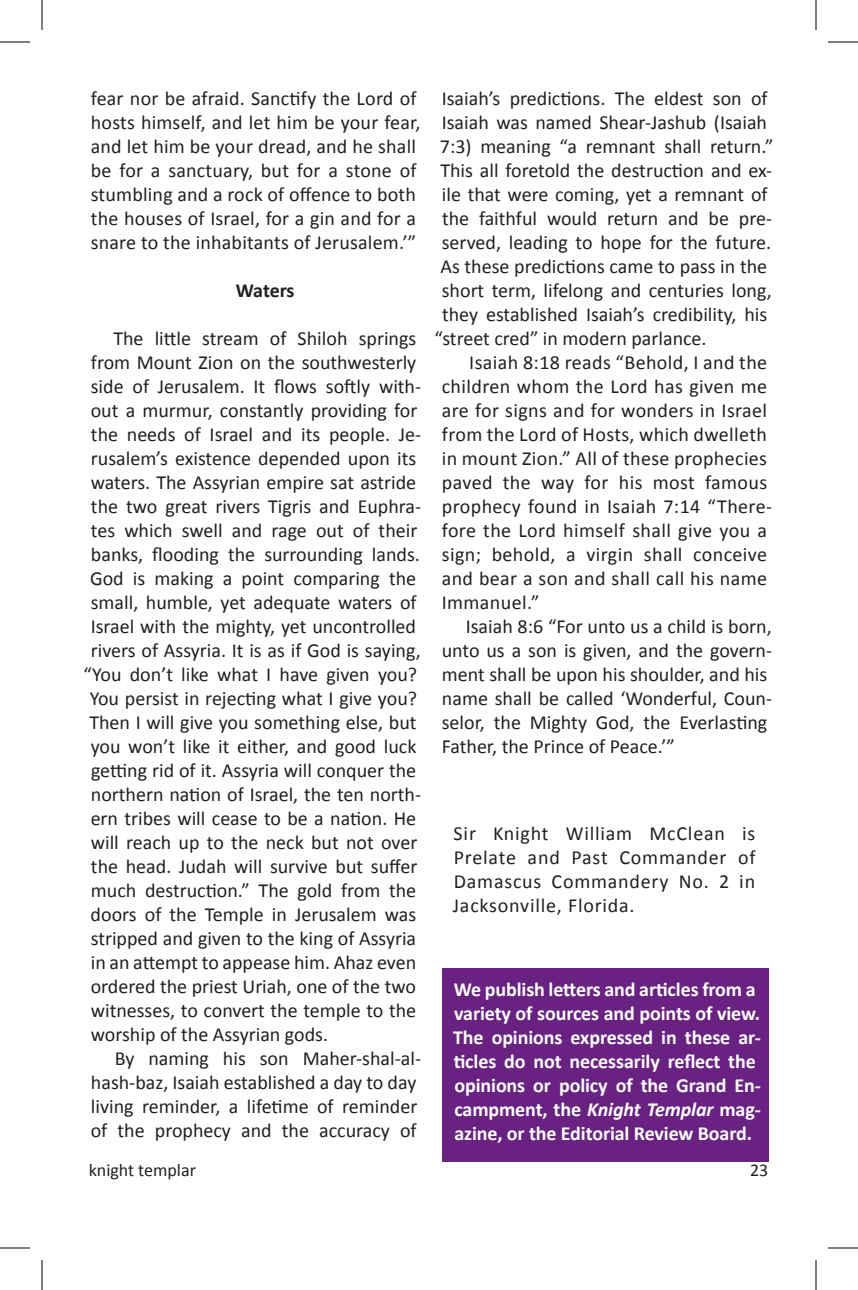
<style>
.page{position:relative;width:858px;height:1290px;background:#fff}
.page>*{position:absolute;margin:0;border:0;box-sizing:border-box;transform-origin:0 0}
.t1{font:20px/24px "Calibri";color:#231f20}
.t2{font:20px/24px "Calibri";letter-spacing:.02em;color:#231f20}
.t3{font:700 20px/24px "Calibri";letter-spacing:-.005em;color:#fff}
.t4{font:700 20px "Calibri";letter-spacing:-.01em;color:#231f20}
.t5{font:18px "Calibri";color:#231f20}
.s1{font-style:italic}
</style>
<div class="page">
<div style="left:442px;top:969px;width:327px;height:193px;background:#692282"></div>
<hr style="left:0;top:42px;width:30px;height:1px;background:#000">
<hr style="left:828px;top:42px;width:30px;height:1px;background:#000">
<hr style="left:0;top:1248px;width:30px;height:1px;background:#000">
<hr style="left:828px;top:1248px;width:30px;height:1px;background:#000">
<hr style="left:42px;top:0;width:1px;height:30px;background:#000">
<hr style="left:42px;top:1260px;width:1px;height:30px;background:#000">
<hr style="left:816px;top:0;width:1px;height:30px;background:#000">
<hr style="left:816px;top:1260px;width:1px;height:30px;background:#000">
<p class="t1" style="left:91px;top:86px;width:331px">fear nor be afraid. Sanctify the Lord of hosts himself, and let him be your fear, and let him be your dread, and he shall be for a sanctuary, but for a stone of stumbling and a rock of offence to both the houses of Israel, for a gin and for a snare to the inhabitants of Jerusalem.’”</p>
<p class="t4" style="left:236px;top:278px;width:60px">Waters</p>
<p class="t1" style="left:113px;top:326px;width:304px">The little stream of Shiloh springs</p>
<p class="t1" style="left:91px;top:350px;width:327px">from Mount Zion on the southwesterly</p>
<p class="t1" style="left:91px;top:374px;width:332px">side of Jerusalem. It flows softly with-</p>
<p class="t1" style="left:91px;top:398px;width:328px">out a murmur, constantly providing for</p>
<p class="t1" style="left:91px;top:422px;width:332px">the needs of Israel and its people. Je-</p>
<p class="t1" style="left:91px;top:446px;width:327px">rusalem’s existence depended upon its</p>
<p class="t1" style="left:91px;top:470px;width:327px">waters. The Assyrian empire sat astride</p>
<p class="t1" style="left:91px;top:494px;width:332px">the two great rivers Tigris and Euphra-</p>
<p class="t1" style="left:91px;top:518px;width:328px">tes which swell and rage out of their</p>
<p class="t1" style="left:91px;top:542px;width:331px">banks, flooding the surrounding lands.</p>
<p class="t1" style="left:90px;top:566px;width:328px">God is making a point comparing the</p>
<p class="t1" style="left:91px;top:590px;width:327px">small, humble, yet adequate waters of</p>
<p class="t1" style="left:91px;top:614px;width:327px">Israel with the mighty, yet uncontrolled</p>
<p class="t1" style="left:91px;top:638px;width:331px">rivers of Assyria. It is as if God is saying,</p>
<p class="t1" style="left:83px;top:662px;width:335px">“You don’t like what I have given you?</p>
<p class="t1" style="left:90px;top:686px;width:329px">You persist in rejecting what I give you?</p>
<p class="t1" style="left:89px;top:710px;width:329px">Then I will give you something else, but</p>
<p class="t1" style="left:91px;top:734px;width:327px">you won’t like it either, and good luck</p>
<p class="t1" style="left:91px;top:758px;width:327px">getting rid of it. Assyria will conquer the</p>
<p class="t1" style="left:91px;top:782px;width:332px">northern nation of Israel, the ten north-</p>
<p class="t1" style="left:91px;top:806px;width:327px">ern tribes will cease to be a nation. He</p>
<p class="t1" style="left:91px;top:830px;width:328px">will reach up to the neck but not over</p>
<p class="t1" style="left:91px;top:854px;width:328px">the head. Judah will survive but suffer</p>
<p class="t1" style="left:91px;top:878px;width:327px">much destruction.” The gold from the</p>
<p class="t1" style="left:91px;top:902px;width:327px">doors of the Temple in Jerusalem was</p>
<p class="t1" style="left:91px;top:926px;width:327px">stripped and given to the king of Assyria</p>
<p class="t1" style="left:91px;top:950px;width:327px">in an attempt to appease him. Ahaz even</p>
<p class="t1" style="left:91px;top:974px;width:327px">ordered the priest Uriah, one of the two</p>
<p class="t1" style="left:91px;top:998px;width:327px">witnesses, to convert the temple to the</p>
<p class="t1" style="left:91px;top:1022px;width:239px">worship of the Assyrian gods.</p>
<p class="t1" style="left:91px;top:1046px;width:332px;text-indent:24px">By naming his son Maher-shal-al&shy;hash-baz, Isaiah established a day to day living reminder, a lifetime of reminder of the prophecy and the accuracy of</p>
<p class="t1" style="left:442px;top:86px;width:327px">Isaiah’s predictions. The eldest son of</p>
<p class="t1" style="left:442px;top:110px;width:327px">Isaiah was named Shear-Jashub (Isaiah</p>
<p class="t1" style="left:440px;top:134px;width:335px">7:3) meaning “a remnant shall return.”</p>
<p class="t1" style="left:440px;top:158px;width:333px">This all foretold the destruction and ex-</p>
<p class="t1" style="left:442px;top:182px;width:327px">ile that were coming, yet a remnant of</p>
<p class="t1" style="left:442px;top:206px;width:332px">the faithful would return and be pre-</p>
<p class="t1" style="left:442px;top:230px;width:331px">served, leading to hope for the future.</p>
<p class="t1" style="left:441px;top:254px;width:328px">As these predictions came to pass in the</p>
<p class="t1" style="left:442px;top:278px;width:331px">short term, lifelong and centuries long,</p>
<p class="t1" style="left:442px;top:302px;width:327px">they established Isaiah’s credibility, his</p>
<p class="t1" style="left:434px;top:326px;width:274px">“street cred” in modern parlance.</p>
<p class="t2" style="left:442px;top:350px;width:332px;text-indent:28px">Isaiah 8:18 reads “Behold, I and the children whom the Lord has given me are for signs and for wonders in Israel from the Lord of Hosts, which dwelleth in mount Zion.” All of these prophecies paved the way for his most famous prophecy found in Isaiah 7:14 “There&shy;fore the Lord himself shall give you a sign; behold, a virgin shall conceive and bear a son and shall call his name Immanuel.”</p>
<p class="t1" style="left:442px;top:614px;width:332px;text-indent:24px">Isaiah 8:6 “For unto us a child is born, unto us a son is given, and the govern&shy;ment shall be upon his shoulder, and his name shall be called ‘Wonderful, Coun&shy;selor, the Mighty God, the Everlasting Father, the Prince of Peace.’”</p>
<p class="t1" style="left:453px;top:822px;width:304px;text-align:justify">Sir Knight William McClean is Prelate and Past Commander of Damascus Commandery No. 2 in Jacksonville, Florida.</p>
<p class="t3" style="left:453px;top:977px;width:309px">We publish letters and articles from a variety of sources and points of view.<br>The opinions expressed in these ar&shy;ticles do not necessarily reflect the opinions or policy of the Grand En&shy;campment, the <span class="s1">Knight Templar</span> mag&shy;azine, or the Editorial Review Board.</p>
<p class="t5" style="left:89px;top:1159px;width:109px">knight templar</p>
<p class="t5" style="left:750px;top:1159px;width:20px">23</p>
</div>
